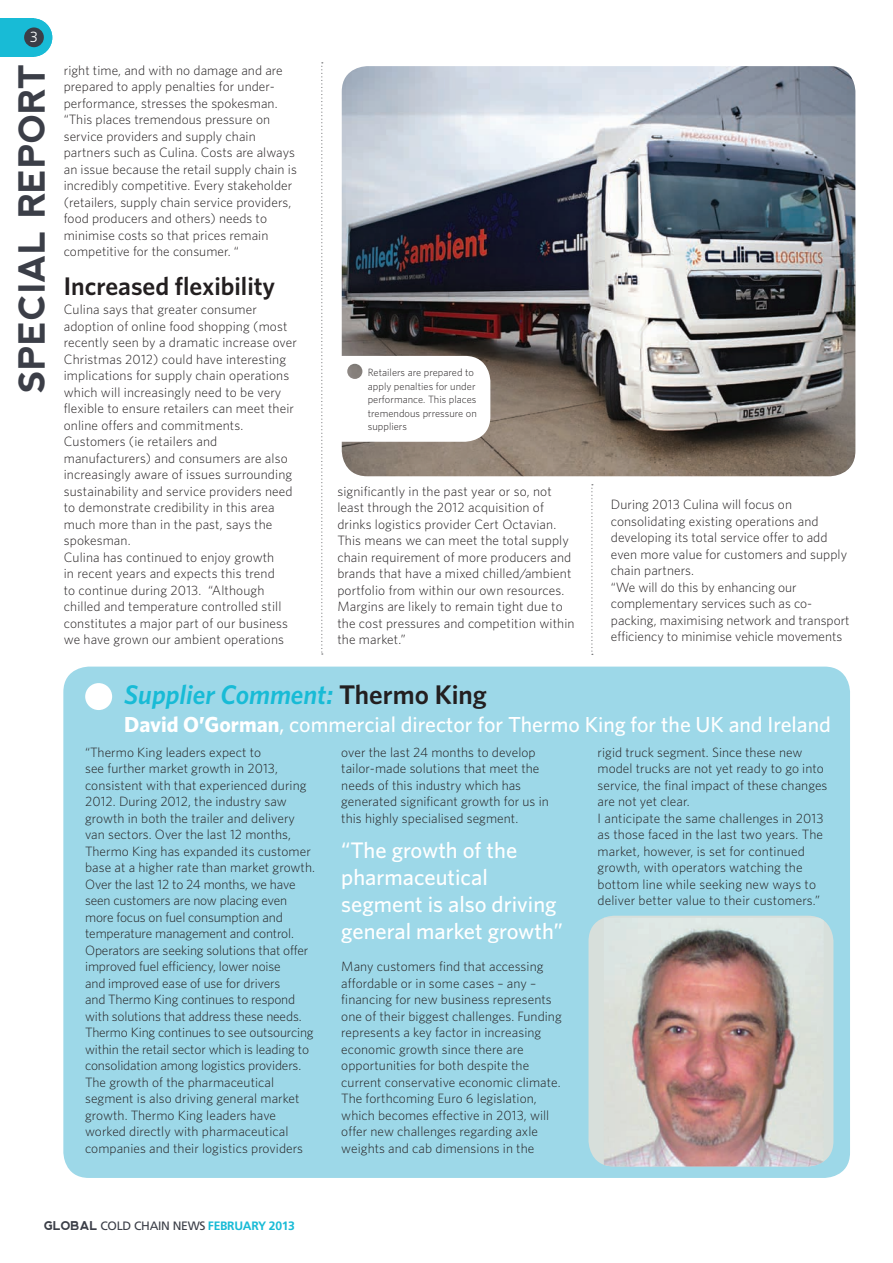
<style>
.page{position:relative;width:893px;height:1263px;background:#fff}
.page>*{position:absolute;margin:0;border:0;box-sizing:border-box;transform-origin:0 0}
.t1{font:700 36px "nevis";color:#3b3e47}
.t2{font:italic 600 27px "Whitney HTF";color:#18bbd6}
.t3{font:600 25.5px "Whitney HTF";color:#231f20}
.t4{font:500 22.5px/27px "Whitney HTF";color:#fff}
.t5{font:500 21.75px "Whitney HTF";color:#fff}
.t6{font:300 14.7px "Frutiger";color:#fff}
.t7{font:300 13.5px/16.5px "Whitney HTF";letter-spacing:.005em;color:#231f20}
.t8{font:700 12.15px "Frutiger";letter-spacing:-.025em;color:#18bbd6}
.t9{font:12.15px "Frutiger";color:#3b3e47}
.t10{font:300 10.5px/13.5px "Whitney HTF";letter-spacing:.005em;color:#231f20}
.s1{font-style:normal;color:#231f20}
.s2{font-weight:700}
.s3{font-family:"nevis";font-weight:700}
.s4{font-weight:400;color:#3b3e47}
</style>
<div class="page">
<div style="left:0;top:18px;width:33px;height:39px;background:#18bbd6"></div>
<div style="left:14px;top:18px;width:38px;height:39px;background:#18bbd6;border-radius:50%"></div>
<svg style="left:24px;top:27px;width:20px;height:21px"></svg>
<div style="left:63px;top:667px;width:787px;height:511px;background:#9dd8e8;border-radius:26px"></div>
<div style="left:85px;top:683px;width:27px;height:27px;background:#fff;border-radius:50%"></div>
<div style="left:588px;top:916px;width:245px;height:250px;background:#d7dfdb;border-radius:26px"></div>
<img style="left:604px;top:918px;width:220px;height:248px">
<img style="left:490px;top:66px;width:365px;height:410px">
<svg style="left:321px;top:62px;width:169px;height:593px"></svg>
<svg style="left:591px;top:484px;width:2px;height:171px"></svg>
<p class="t6" style="left:30px;top:29px;width:10px">3</p>
<p class="t6" style="left:30px;top:29px;width:10px">1</p>
<h1 class="t1" style="left:12px;top:393px;width:331px;rotate:-90deg">SPECIAL REPORT</h1>
<p class="t7" style="left:64px;top:61px;width:235px">right time, and with no damage and are prepared to apply penalties for under&shy;performance, stresses the spokesman. “This places tremendous pressure on service providers and supply chain partners such as Culina. Costs are always an issue because the retail supply chain is incredibly competitive. Every stakeholder (retailers, supply chain service providers, food producers and others) needs to minimise costs so that prices remain competitive for the consumer. “</p>
<h3 class="t3" style="left:64px;top:270px;width:213px">Increased flexibility</h3>
<p class="t7" style="left:64px;top:301px;width:235px">Culina says that greater consumer adoption of online food shopping (most recently seen by a dramatic increase over Christmas 2012) could have interesting implications for supply chain operations which will increasingly need to be very flexible to ensure retailers can meet their online offers and commitments.<br>Customers (ie retailers and manufacturers) and consumers are also increasingly aware of issues surrounding sustainability and service providers need to demonstrate credibility in this area much more than in the past, says the spokesman.<br>Culina has continued to enjoy growth<br>in recent years and expects this trend<br>to continue during 2013. “Although chilled and temperature controlled still constitutes a major part of our business we have grown our ambient operations</p>
<p class="t10" style="left:368px;top:365px;width:111px">Retailers are prepared to apply penalties for under performance. This places tremendous prressure on suppliers</p>
<p class="t7" style="left:337px;top:482px;width:239px">significantly in the past year or so, not least through the 2012 acquisition of drinks logistics provider Cert Octavian.<br>This means we can meet the total supply chain requirement of more producers and brands that have a mixed chilled/ambient portfolio from within our own resources.<br>Margins are likely to remain tight due to the cost pressures and competition within the market.”</p>
<p class="t7" style="left:611px;top:496px;width:240px">During 2013 Culina will focus on consolidating existing operations and developing its total service offer to add even more value for customers and supply chain partners.<br>“We will do this by enhancing our complementary services such as co&shy;packing, maximising network and transport efficiency to minimise vehicle movements</p>
<h2 class="t2" style="left:124px;top:678px;width:364px">Supplier Comment: <span class="s1">Thermo King</span></h2>
<h3 class="t5" style="left:124px;top:711px;width:708px"><span class="s2">David O’Gorman</span>, commercial director for Thermo King for the UK and Ireland</h3>
<p class="t7" style="left:85px;top:744px;width:231px">“Thermo King leaders expect to<br>see further market growth in 2013, consistent with that experienced during 2012. During 2012, the industry saw growth in both the trailer and delivery van sectors. Over the last 12 months, Thermo King has expanded its customer base at a higher rate than market growth.<br>Over the last 12 to 24 months, we have seen customers are now placing even more focus on fuel consumption and temperature management and control.<br>Operators are seeking solutions that offer improved fuel efficiency, lower noise<br>and improved ease of use for drivers<br>and Thermo King continues to respond with solutions that address these needs.<br>Thermo King continues to see outsourcing within the retail sector which is leading to consolidation among logistics providers.<br>The growth of the pharmaceutical segment is also driving general market growth. Thermo King leaders have worked directly with pharmaceutical companies and their logistics providers</p>
<p class="t7" style="left:341px;top:744px;width:209px">over the last 24 months to develop tailor-made solutions that meet the needs of this industry which has generated significant growth for us in this highly specialised segment.</p>
<h3 class="t4" style="left:341px;top:836px;width:223px">“The growth of the pharmaceutical segment is also driving general market growth”</h3>
<p class="t7" style="left:341px;top:958px;width:222px">Many customers find that accessing affordable or in some cases – any – financing for new business represents one of their biggest challenges. Funding represents a key factor in increasing economic growth since there are opportunities for both despite the current conservative economic climate.<br>The forthcoming Euro 6 legislation, which becomes effective in 2013, will offer new challenges regarding axle weights and cab dimensions in the</p>
<p class="t7" style="left:598px;top:744px;width:231px">rigid truck segment. Since these new model trucks are not yet ready to go into service, the final impact of these changes are not yet clear.<br>I anticipate the same challenges in 2013 as those faced in the last two years. The market, however, is set for continued growth, with operators watching the bottom line while seeking new ways to deliver better value to their customers.”</p>
<p class="t9" style="left:44px;top:1218px;width:110px"><span class="s3">GLOBAL</span> COL D CHAIN</p>
<p class="t8" style="left:173px;top:1218px;width:124px"><span class="s4">NEWS</span> FEBRUARY 2013</p>
</div>
